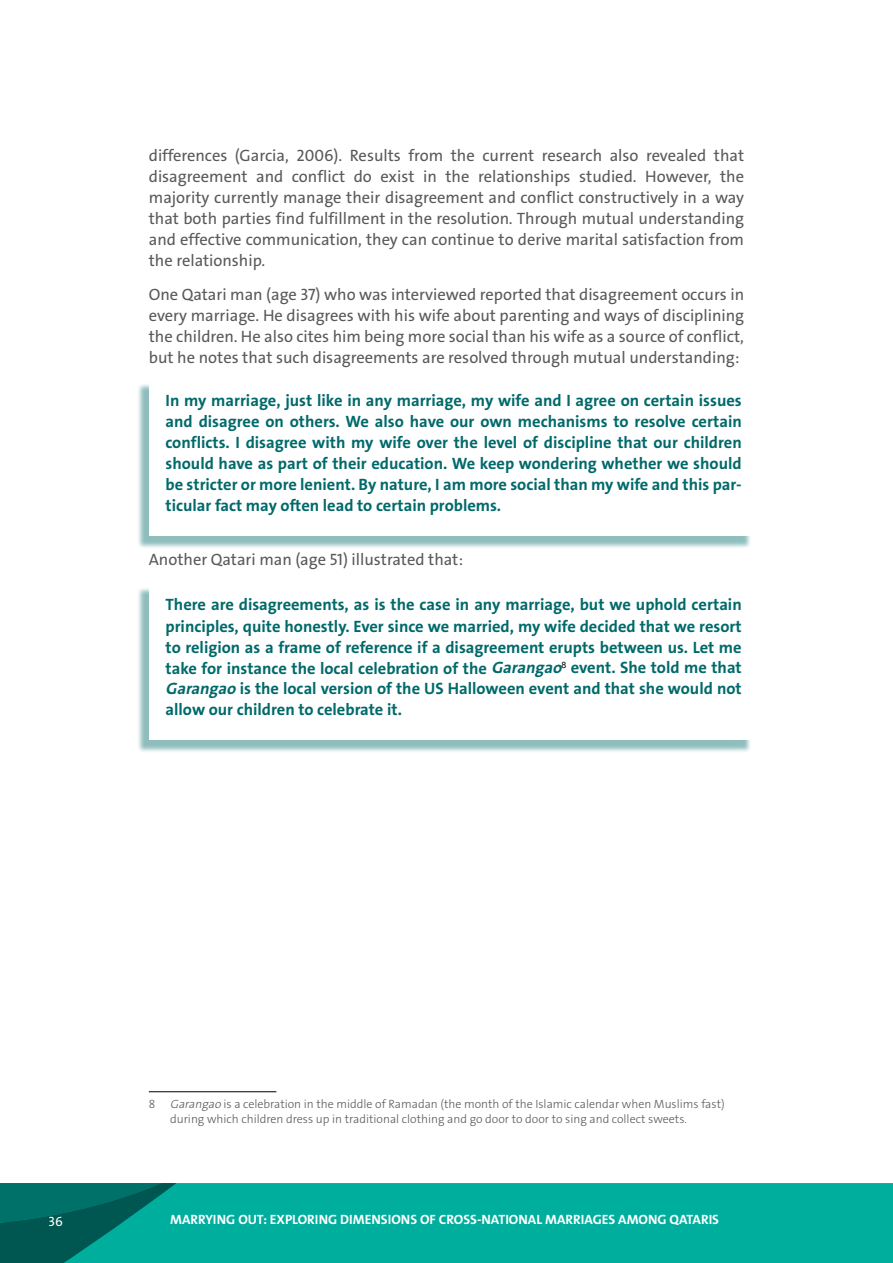
<style>
.page{position:relative;width:893px;height:1263px;background:#fff}
.page>*{position:absolute;margin:0;border:0;box-sizing:border-box;transform-origin:0 0}
.t1{font:700 16.5px/21px "The Sans Arabic";color:#00696a;text-align:justify}
.t2{font:16.5px/21px "The Sans Arabic";color:#58595b;text-align:justify}
.t3{font:700 13.5px "The Sans Arabic";color:#fff}
.t4{font:13.5px "The Sans Arabic";color:#fff}
.t5{font:300 12px/14.4px "The Sans Arabic";color:#58595b}
.s1{font-style:italic}
</style>
<div class="page">
<div style="left:0;top:1183px;width:893px;height:80px;background:#00ae9e"></div>
<svg style="left:0;top:1183px;width:176px;height:80px"></svg>
<hr style="left:149px;top:1091px;width:127px;height:1px;background:#000">
<div style="left:137px;top:384px;width:614px;height:165px;background:#00696a;opacity:.44"></div>
<div style="left:149px;top:378px;width:605px;height:158px;background:#fff"></div>
<div style="left:137px;top:588px;width:614px;height:165px;background:#00696a;opacity:.44"></div>
<div style="left:149px;top:583px;width:605px;height:157px;background:#fff"></div>
<p class="t2" style="left:149px;top:145px;width:597px">differences (Garcia, 2006). Results from the current research also revealed that disagreement and conflict do exist in the relationships studied. However, the majority currently manage their disagreement and conflict constructively in a way that both parties find fulfillment in the resolution. Through mutual understanding and effective communication, they can continue to derive marital satisfaction from the relationship.</p>
<p class="t2" style="left:149px;top:284px;width:597px">One Qatari man (age 37) who was interviewed reported that disagreement occurs in every marriage. He disagrees with his wife about parenting and ways of disciplining the children. He also cites him being more social than his wife as a source of conflict, but he notes that such disagreements are resolved through mutual understanding:</p>
<p class="t1" style="left:166px;top:390px;width:578px">In my marriage, just like in any marriage, my wife and I agree on certain issues and disagree on others. We also have our own mechanisms to resolve certain conflicts. I disagree with my wife over the level of discipline that our children should have as part of their education. We keep wondering whether we should be stricter or more lenient. By nature, I am more social than my wife and this par&shy;ticular fact may often lead to certain problems.</p>
<p class="t2" style="left:149px;top:549px;width:316px">Another Qatari man (age 51) illustrated that:</p>
<p class="t1" style="left:166px;top:594px;width:578px">There are disagreements, as is the case in any marriage, but we uphold certain principles, quite honestly. Ever since we married, my wife decided that we resort to religion as a frame of reference if a disagreement erupts between us. Let me take for instance the local celebration of the <span class="s1">Garangao</span><sup>8</sup> event. She told me that <span class="s1">Garangao</span> is the local version of the US Halloween event and that she would not allow our children to celebrate it.</p>
<p class="t5" style="left:170px;top:1097px;width:556px;text-indent:-21px">8 <span class="s1">Garangao</span> is a celebration in the middle of Ramadan (the month of the Islamic calendar when Muslims fast) during which children dress up in traditional clothing and go door to door to sing and collect sweets.</p>
<p class="t4" style="left:49px;top:1212px;width:16px">36</p>
<p class="t3" style="left:170px;top:1210px;width:550px">MARRYING OUT: EXPLORING DIMENSIONS OF CROSS-NATIONAL MARRIAGES AMONG QATARIS</p>
</div>
